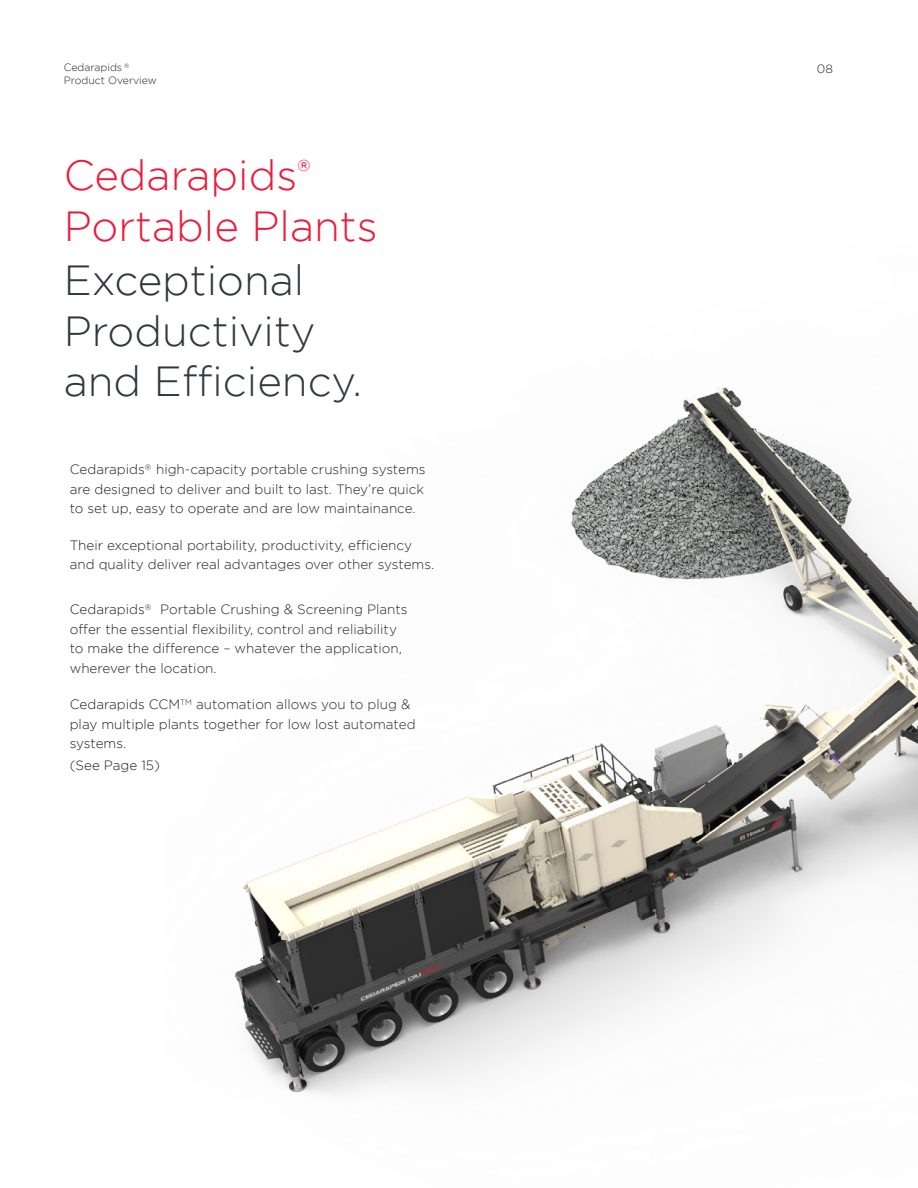
<style>
.page{position:relative;width:918px;height:1188px;background:#fff}
.page>*{position:absolute;margin:0;border:0;box-sizing:border-box;transform-origin:0 0}
.t1{font:300 42px/50.4px "Gotham";color:#323640}
.t2{font:300 42px "Gotham";color:#ed1a3a}
.t3{font:15.75px "Gotham";color:#ed1a3a}
.t4{font:300 13.5px/19.5px "Gotham";color:#231f20}
.t5{font:300 12px "Gotham";color:#231f20}
.t6{font:300 10.5px/12.6px "Gotham";color:#231f20}
</style>
<div class="page">
<img style="left:234px;top:387px;width:684px;height:708px">
<p class="t6" style="left:64px;top:61px;width:95px">Cedarapids <sup>®<br></sup>Product Overview</p>
<p class="t5" style="left:817px;top:62px;width:18px">08</p>
<p class="t2" style="left:64px;top:152px;width:235px">Cedarapids</p>
<p class="t3" style="left:297px;top:156px;width:15px">®</p>
<p class="t2" style="left:64px;top:203px;width:315px">Portable Plants</p>
<p class="t1" style="left:64px;top:255px;width:300px">Exceptional<br>Productivity and Efficiency.</p>
<p class="t4" style="left:70px;top:459px;width:357px;text-align:justify">Cedarapids<sup>®</sup> high-capacity portable crushing systems are designed to deliver and built to last. They’re quick to set up, easy to operate and are low maintainance.</p>
<p class="t4" style="left:70px;top:535px;width:366px">Their exceptional portability, productivity, efficiency and quality deliver real advantages over other systems.</p>
<p class="t4" style="left:70px;top:600px;width:339px">Cedarapids<sup>®</sup> Portable Crushing &amp; Screening Plants offer the essential flexibility, control and reliability to make the difference – whatever the application, wherever the location.</p>
<p class="t4" style="left:70px;top:695px;width:347px">Cedarapids CCM<sup>TM</sup> automation allows you to plug &amp; play multiple plants together for low lost automated systems.</p>
<p class="t4" style="left:70px;top:755px;width:92px">(See Page 15)</p>
</div>
